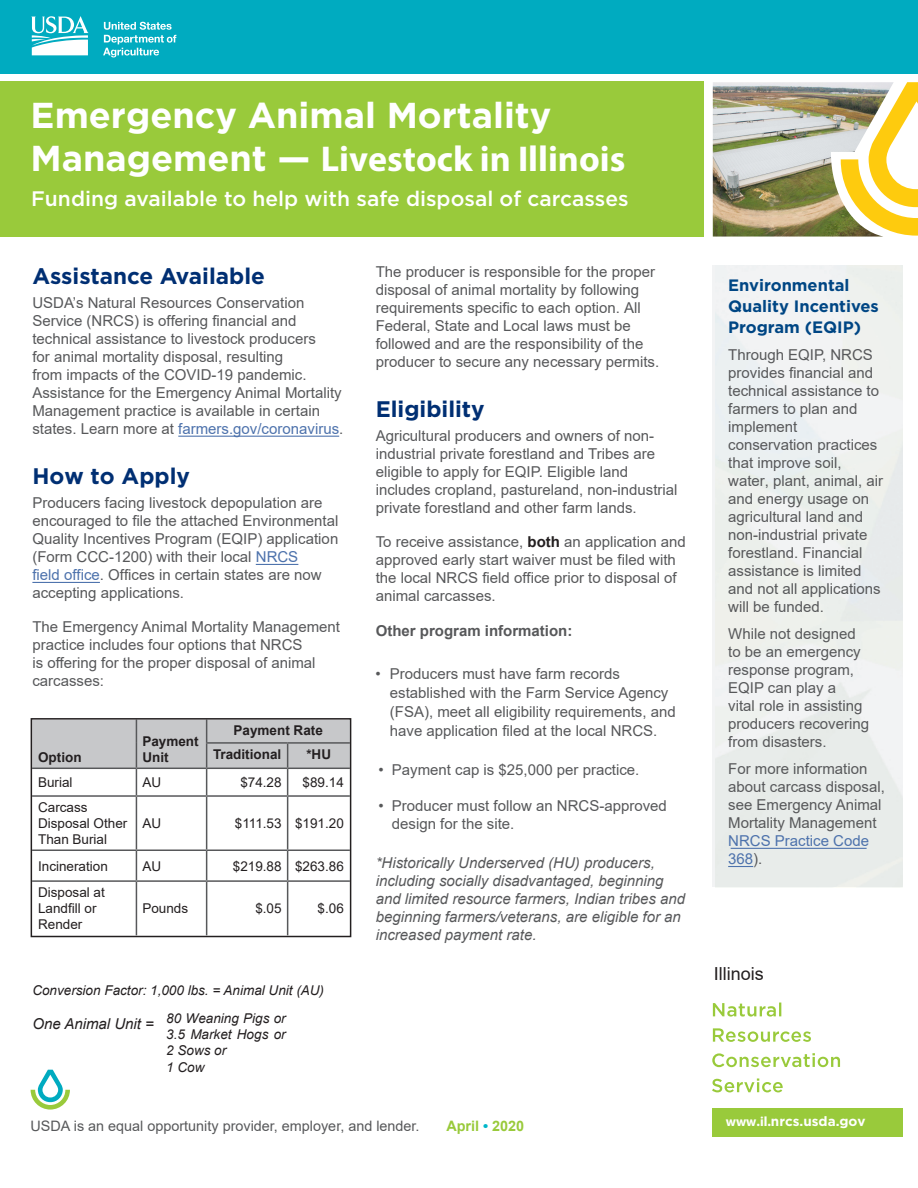
<style>
.page{position:relative;width:918px;height:1188px;background:#fff}
.page>*{position:absolute;margin:0;border:0;box-sizing:border-box;transform-origin:0 0}
.Fact_Sheet_Subtitle{font:700 36px/43.2px "Gotham";color:#fff}
.Body_Text{font:700 22.5px "Gotham";color:#002f73}
.Fact_Sheet_Subtitle-2{font:500 21px "Gotham";color:#fff}
.t1{font:18px "Arial";color:#231f20}
.Sidebar_Text{font:700 16.5px/21px "Gotham";color:#004684}
.Body_Text-2{font:15px/18px "Arial";color:#57585a}
.Sidebar_Text-2{font:15px/18px "Arial";color:#57585a}
.Body_Text-3{font:italic 15px/18px "Arial";color:#57585a}
.Body_Text-4{font:700 15px "Arial";color:#57585a}
.Body_Text-5{font:italic 15px "Arial";color:#231f20}
.t2{font:14.4px "Arial";color:#57585a}
.t3{font:700 14.4px "Arial";color:#99ca3b}
.Body_Text-6{font:13.5px/16.2px "Arial";color:#231f20}
.Body_Text-7{font:italic 13.5px/16.2px "Arial";color:#231f20}
.Body_Text-8{font:700 13.5px/16.2px "Arial";color:#231f20}
.t4{font:700 13.5px "Gotham";color:#fff}
.s1{font-family:"Myriad Pro"}
.s2{color:#4d72ac}
.s3{font-weight:700;color:#231f20}
.s4{color:#00b7ca}
</style>
<div class="page">
<div style="left:0;top:82px;width:704px;height:155px;background:#99ca3b"></div>
<div style="left:0;top:0;width:918px;height:74px;background:#00abc0"></div>
<svg style="left:31px;top:16px;width:58px;height:39px"></svg>
<svg style="left:103px;top:22px;width:73px;height:35px"></svg>
<div style="left:712px;top:1109px;width:190px;height:28px;background:#99ca3b"></div>
<svg style="left:712px;top:1078px;width:71px;height:14px"></svg>
<svg style="left:712px;top:1053px;width:128px;height:14px"></svg>
<svg style="left:713px;top:1028px;width:98px;height:14px"></svg>
<svg style="left:713px;top:1003px;width:68px;height:14px"></svg>
<svg style="left:31px;top:1070px;width:39px;height:40px"></svg>
<svg style="left:894px;top:82px;width:24px;height:154px"></svg>
<img style="left:713px;top:82px;width:181px;height:155px">
<svg style="left:34px;top:721px;width:314px;height:74px"></svg>
<hr style="left:32px;top:795px;width:104px;height:2px;background:#57585a">
<hr style="left:136px;top:795px;width:71px;height:2px;background:#57585a">
<hr style="left:136px;top:797px;width:1px;height:52px;background:#57585a">
<hr style="left:207px;top:795px;width:81px;height:2px;background:#57585a">
<hr style="left:206px;top:797px;width:1px;height:52px;background:#57585a">
<hr style="left:288px;top:795px;width:62px;height:2px;background:#57585a">
<hr style="left:287px;top:797px;width:1px;height:52px;background:#57585a">
<hr style="left:32px;top:849px;width:104px;height:2px;background:#57585a">
<hr style="left:136px;top:849px;width:71px;height:2px;background:#57585a">
<svg style="left:136px;top:851px;width:1px;height:29px"></svg>
<hr style="left:207px;top:849px;width:81px;height:2px;background:#57585a">
<svg style="left:206px;top:851px;width:1px;height:29px"></svg>
<hr style="left:288px;top:849px;width:62px;height:2px;background:#57585a">
<svg style="left:287px;top:851px;width:1px;height:29px"></svg>
<hr style="left:32px;top:880px;width:104px;height:2px;background:#57585a">
<hr style="left:136px;top:880px;width:71px;height:2px;background:#57585a">
<hr style="left:136px;top:882px;width:1px;height:53px;background:#57585a">
<hr style="left:207px;top:880px;width:81px;height:2px;background:#57585a">
<hr style="left:206px;top:882px;width:1px;height:53px;background:#57585a">
<hr style="left:288px;top:880px;width:62px;height:2px;background:#57585a">
<hr style="left:287px;top:882px;width:1px;height:53px;background:#57585a">
<div style="left:31px;top:718px;width:320px;height:219px;border:2px solid #231f20"></div>
<hr style="left:731px;top:847px;width:136px;height:3px;background:#4d72ac">
<svg style="left:728px;top:866px;width:25px;height:1px"></svg>
<hr style="left:178px;top:436px;width:161px;height:1px;background:#4d72ac">
<hr style="left:256px;top:564px;width:42px;height:1px;background:#4d72ac">
<hr style="left:32px;top:582px;width:68px;height:1px;background:#4d72ac">
<p class="Fact_Sheet_Subtitle" style="left:31px;top:93px;width:596px">Emergency Animal Mortality<br>Management — <span class="s1">Livestock in Illinois</span></p>
<p class="Fact_Sheet_Subtitle-2" style="left:31px;top:185px;width:599px">Funding available to help with safe disposal of carcasses</p>
<p class="Body_Text" style="left:32px;top:261px;width:234px">Assistance Available</p>
<p class="Body_Text-2" style="left:32px;top:293px;width:312px">USDA’s Natural Resources Conservation Service (NRCS) is offering financial and technical assistance to livestock producers<br>for animal mortality disposal, resulting<br>from impacts of the COVID-19 pandemic.<br>Assistance for the Emergency Animal Mortality Management practice is available in certain states. Learn more at <span class="s2">farmers.gov/coronavirus</span>.</p>
<p class="Body_Text" style="left:32px;top:461px;width:159px">How to Apply</p>
<p class="Body_Text-2" style="left:32px;top:494px;width:308px">Producers facing livestock depopulation are encouraged to file the attached Environmental Quality Incentives Program (EQIP) application (Form CCC-1200) with their local <span class="s2">NRCS<br>field office</span>. Offices in certain states are now accepting applications.</p>
<p class="Body_Text-2" style="left:32px;top:618px;width:309px">The Emergency Animal Mortality Management practice includes four options that NRCS<br>is offering for the proper disposal of animal carcasses:</p>
<p class="Body_Text-8" style="left:38px;top:750px;width:45px">Option</p>
<p class="Body_Text-8" style="left:142px;top:733px;width:58px">Payment<br>Unit</p>
<p class="Body_Text-8" style="left:234px;top:723px;width:91px">Payment Rate</p>
<p class="Body_Text-8" style="left:213px;top:746px;width:70px">Traditional</p>
<p class="Body_Text-8" style="left:306px;top:746px;width:26px">*HU</p>
<p class="Body_Text-6" style="left:38px;top:774px;width:36px">Burial</p>
<p class="Body_Text-6" style="left:142px;top:774px;width:20px">AU</p>
<p class="Body_Text-6" style="left:240px;top:774px;width:43px">$74.28</p>
<p class="Body_Text-6" style="left:303px;top:774px;width:43px">$89.14</p>
<p class="Body_Text-6" style="left:38px;top:799px;width:91px">Carcass<br>Disposal Other<br>Than Burial</p>
<p class="Body_Text-6" style="left:142px;top:815px;width:20px">AU</p>
<p class="Body_Text-6" style="left:235px;top:815px;width:48px">$111.53</p>
<p class="Body_Text-6" style="left:295px;top:815px;width:50px">$191.20</p>
<p class="Body_Text-6" style="left:38px;top:858px;width:71px">Incineration</p>
<p class="Body_Text-6" style="left:142px;top:858px;width:20px">AU</p>
<p class="Body_Text-6" style="left:233px;top:858px;width:50px">$219.88</p>
<p class="Body_Text-6" style="left:295px;top:858px;width:50px">$263.86</p>
<p class="Body_Text-6" style="left:38px;top:884px;width:68px">Disposal at<br>Landfill or<br>Render</p>
<p class="Body_Text-6" style="left:142px;top:900px;width:47px">Pounds</p>
<p class="Body_Text-6" style="left:255px;top:900px;width:28px">$.05</p>
<p class="Body_Text-6" style="left:318px;top:900px;width:28px">$.06</p>
<p class="Body_Text-7" style="left:32px;top:982px;width:293px">Conversion Factor: 1,000 lbs. = Animal Unit (AU)</p>
<p class="Body_Text-5" style="left:32px;top:1014px;width:123px">One Animal Unit =</p>
<p class="Body_Text-7" style="left:166px;top:1010px;width:121px">80 Weaning Pigs or<br>3.5 Market Hogs or<br>2 Sows or<br>1 Cow</p>
<p class="Body_Text-2" style="left:376px;top:262px;width:285px">The producer is responsible for the proper disposal of animal mortality by following requirements specific to each option. All Federal, State and Local laws must be followed and are the responsibility of the producer to secure any necessary permits.</p>
<p class="Body_Text" style="left:376px;top:394px;width:111px">Eligibility</p>
<p class="Body_Text-2" style="left:376px;top:426px;width:303px">Agricultural producers and owners of non&shy;industrial private forestland and Tribes are eligible to apply for EQIP. Eligible land includes cropland, pastureland, non-industrial private forestland and other farm lands.</p>
<p class="Body_Text-2" style="left:376px;top:533px;width:312px">To receive assistance, <span class="s3">both</span> an application and approved early start waiver must be filed with the local NRCS field office prior to disposal of animal carcasses.</p>
<p class="Body_Text-4" style="left:376px;top:620px;width:198px">Other program information:</p>
<p class="Body_Text-2" style="left:390px;top:664px;width:287px;line-height:19.2px;text-indent:-14px">• Producers must have farm records established with the Farm Service Agency (FSA), meet all eligibility requirements, and have application filed at the local NRCS.</p>
<p class="Body_Text-2" style="left:378px;top:761px;width:263px">• Payment cap is $25,000 per practice.</p>
<p class="Body_Text-2" style="left:392px;top:797px;width:277px;text-indent:-14px">• Producer must follow an NRCS-approved design for the site.</p>
<p class="Body_Text-3" style="left:376px;top:854px;width:311px">*Historically Underserved (HU) producers, including socially disadvantaged, beginning and limited resource farmers, Indian tribes and beginning farmers/veterans, are eligible for an increased payment rate.</p>
<p class="Sidebar_Text" style="left:728px;top:274px;width:152px">Environmental<br>Quality Incentives<br>Program (EQIP)</p>
<p class="Sidebar_Text-2" style="left:728px;top:345px;width:157px">Through EQIP, NRCS provides financial and technical assistance to farmers to plan and implement conservation practices that improve soil, water, plant, animal, air and energy usage on agricultural land and non-industrial private forestland. Financial assistance is limited and not all applications will be funded.</p>
<p class="Sidebar_Text-2" style="left:728px;top:624px;width:142px">While not designed to be an emergency response program,<br>EQIP can play a<br>vital role in assisting producers recovering from disasters.</p>
<p class="Sidebar_Text-2" style="left:728px;top:759px;width:158px">For more information about carcass disposal, see Emergency Animal<br>Mortality Management<br><span class="s2">NRCS Practice Code<br>368</span>).</p>
<p class="t1" style="left:714px;top:961px;width:52px">Illinois</p>
<p class="t2" style="left:31px;top:1116px;width:390px">USDA is an equal opportunity provider, employer, and lender.</p>
<p class="t4" style="left:726px;top:1112px;width:141px"><span class="s1">www.il.</span>nrcs.usda.gov</p>
<p class="t3" style="left:446px;top:1116px;width:79px">April <span class="s4">•</span> 2020</p>
</div>
